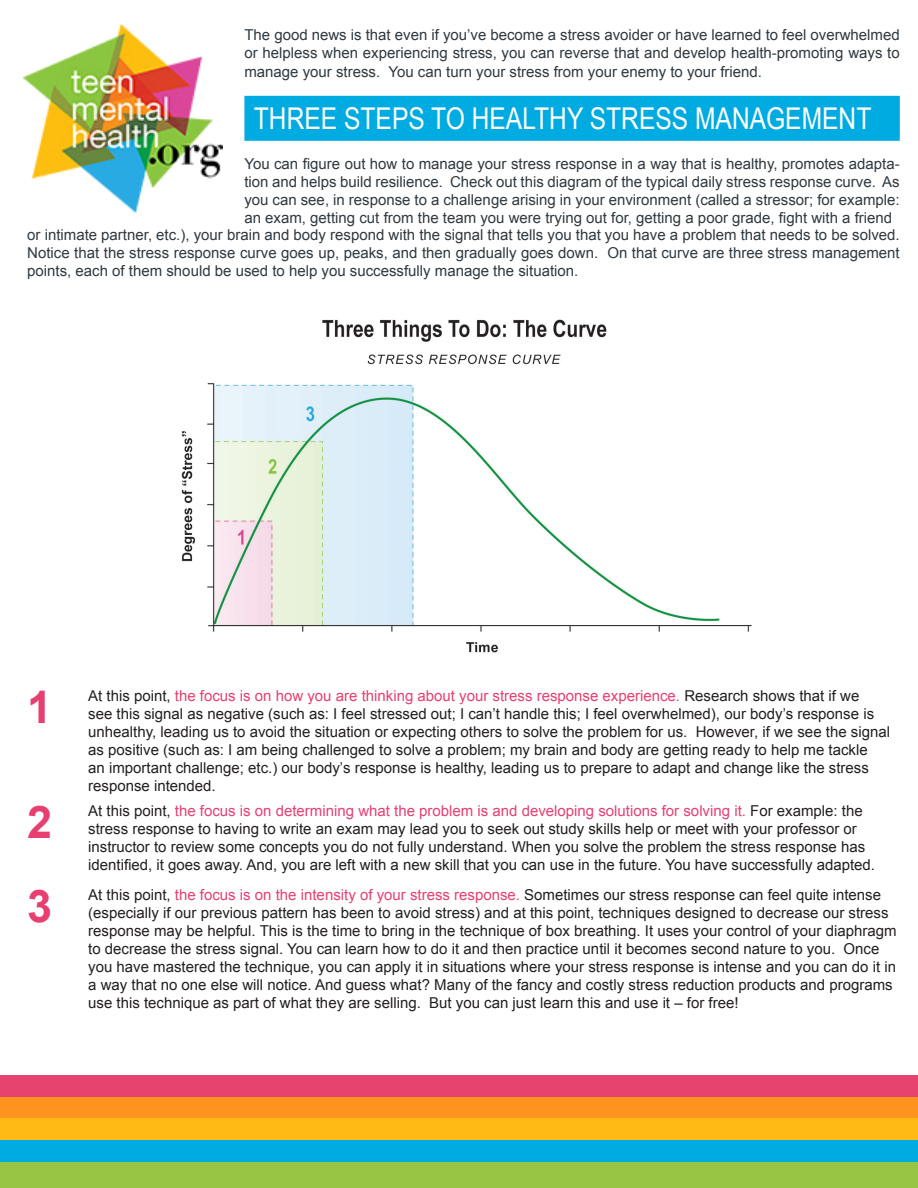
<style>
.page{position:relative;width:918px;height:1188px;background:#fff}
.page>*{position:absolute;margin:0;border:0;box-sizing:border-box;transform-origin:0 0}
.t1{font:700 45px "Arial";color:#e73f70}
.t2{font:30px "Arial Narrow";color:#fff}
.t3{font:15px/18px "Arial";color:#231f20}
.t4{font:15px/18px "Arial";color:#2f3940;text-align:justify}
.s1{color:#e73f70}
</style>
<div class="page">
<img style="left:23px;top:24px;width:199px;height:189px">
<div style="left:244px;top:96px;width:656px;height:45px;background:#00abe1;border:2px solid #00abe1"></div>
<div style="left:0;top:1162px;width:918px;height:26px;background:#97c442"></div>
<div style="left:0;top:1076px;width:918px;height:21px;background:#e6436f"></div>
<div style="left:0;top:1097px;width:918px;height:22px;background:#ff931f"></div>
<div style="left:0;top:1119px;width:918px;height:21px;background:#ffbb14"></div>
<div style="left:0;top:1140px;width:918px;height:22px;background:#00abe1"></div>
<img style="left:181px;top:319px;width:571px;height:334px">
<p class="t4" style="left:244px;top:25px;width:657px">The good news is that even if you’ve become a stress avoider or have learned to feel overwhelmed or helpless when experiencing stress, you can reverse that and develop health-promoting ways to</p>
<p class="t4" style="left:244px;top:63px;width:519px">manage your stress. You can turn your stress from your enemy to your friend.</p>
<h2 class="t2" style="left:254px;top:96px;width:619px">THREE STEPS TO HEALTHY STRESS MANAGEMENT</h2>
<p class="t4" style="left:244px;top:155px;width:657px">You can figure out how to manage your stress response in a way that is healthy, promotes adapta&shy;tion and helps build resilience. Check out this diagram of the typical daily stress response curve. As you can see, in response to a challenge arising in your environment (called a stressor; for example: an exam, getting cut from the team you were trying out for, getting a poor grade, fight with a friend</p>
<p class="t4" style="left:27px;top:225px;width:874px">or intimate partner, etc.), your brain and body respond with the signal that tells you that you have a problem that needs to be solved.<br>Notice that the stress response curve goes up, peaks, and then gradually goes down. On that curve are three stress management points, each of them should be used to help you successfully manage the situation.</p>
<h1 class="t1" style="left:27px;top:677px;width:27px">1</h1>
<p class="t3" style="left:88px;top:687px;width:803px">At this point, <span class="s1">the focus is on how you are thinking about your stress response experience.</span> Research shows that if we<br>see this signal as negative (such as: I feel stressed out; I can’t handle this; I feel overwhelmed), our body’s response is unhealthy, leading us to avoid the situation or expecting others to solve the problem for us. However, if we see the signal as positive (such as: I am being challenged to solve a problem; my brain and body are getting ready to help me tackle<br>an important challenge; etc.) our body’s response is healthy, leading us to prepare to adapt and change like the stress response intended.</p>
<h1 class="t1" style="left:27px;top:792px;width:27px">2</h1>
<p class="t3" style="left:88px;top:802px;width:788px">At this point, <span class="s1">the focus is on determining what the problem is and developing solutions for solving it.</span> For example: the stress response to having to write an exam may lead you to seek out study skills help or meet with your professor or instructor to review some concepts you do not fully understand. When you solve the problem the stress response has identified, it goes away. And, you are left with a new skill that you can use in the future. You have successfully adapted.</p>
<h1 class="t1" style="left:27px;top:876px;width:27px">3</h1>
<p class="t3" style="left:88px;top:886px;width:810px">At this point, <span class="s1">the focus is on the intensity of your stress response.</span> Sometimes our stress response can feel quite intense (especially if our previous pattern has been to avoid stress) and at this point, techniques designed to decrease our stress response may be helpful. This is the time to bring in the technique of box breathing. It uses your control of your diaphragm to decrease the stress signal. You can learn how to do it and then practice until it becomes second nature to you. Once you have mastered the technique, you can apply it in situations where your stress response is intense and you can do it in a way that no one else will notice. And guess what? Many of the fancy and costly stress reduction products and programs use this technique as part of what they are selling. But you can just learn this and use it – for free!</p>
</div>
